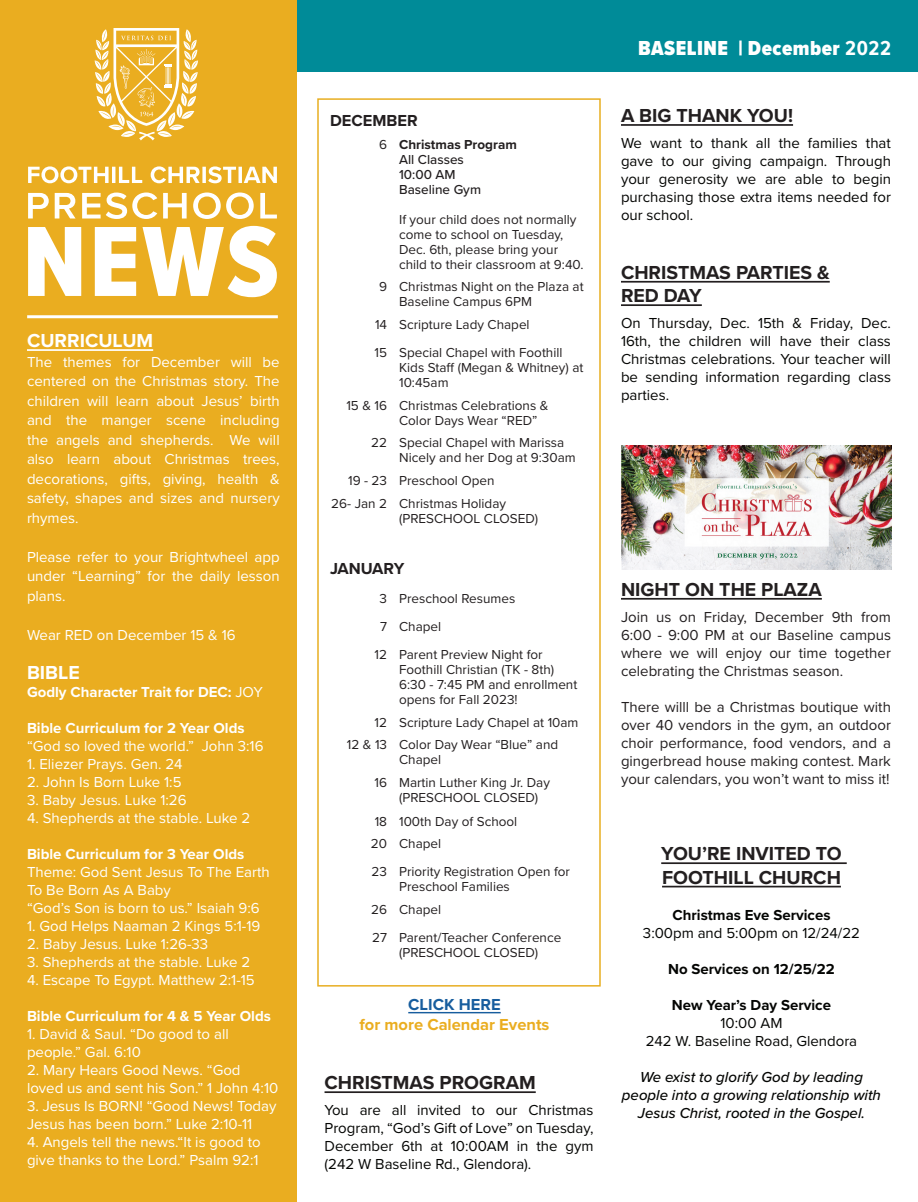
<style>
.page{position:relative;width:918px;height:1202px;background:#fff}
.page>*{position:absolute;margin:0;border:0;box-sizing:border-box;transform-origin:0 0}
.t1{font:900 21px "Proxima Nova Cond";letter-spacing:.025em;color:#fff}
.t2{font:700 19.5px/23.4px "Proxima Nova";color:#231f20}
.t3{font:700 19.5px "Proxima Nova";color:#fff}
.t4{font:700 16.5px "Proxima Nova";color:#eaad20}
.t5{font:700 16.5px "Proxima Nova";color:#231f20}
.t6{font:700 16.5px "Proxima Nova";color:#175d9e}
.t7{font:15px/19.5px "Proxima Nova";color:#fff}
.t8{font:15px/18px "Proxima Nova";color:#040503;text-align:justify}
.t9{font:15px/18px "Proxima Nova";color:#231f20;text-align:justify}
.t10{font:700 15px "Proxima Nova";color:#fff}
.t11{font:italic 500 15px/18px "Proxima Nova";color:#040503;text-align:center}
.t12{font:700 15px "Proxima Nova";color:#040503}
.t13{font:13.5px/15px "Proxima Nova";color:#231f20}
.t14{font:500 13.5px/15px "Proxima Nova";color:#231f20}
.s1{font-weight:400}
.s2{font-weight:700}
</style>
<div class="page">
<div style="left:297px;top:0;width:621px;height:72px;background:#008b98"></div>
<div style="left:0;top:0;width:297px;height:1202px;background:#eaad20"></div>
<hr style="left:27px;top:349px;width:126px;height:2px;background:#fff">
<svg style="left:95px;top:28px;width:103px;height:112px"></svg>
<svg style="left:28px;top:192px;width:249px;height:27px"></svg>
<svg style="left:28px;top:166px;width:249px;height:17px"></svg>
<svg style="left:28px;top:226px;width:249px;height:71px"></svg>
<hr style="left:27px;top:315px;width:251px;height:3px;background:#fff">
<div style="left:317px;top:98px;width:284px;height:888px;border:2px solid #e8ae21"></div>
<hr style="left:621px;top:281px;width:209px;height:1px;background:#231f20">
<hr style="left:621px;top:304px;width:81px;height:2px;background:#231f20">
<hr style="left:325px;top:1091px;width:211px;height:2px;background:#231f20">
<hr style="left:621px;top:124px;width:172px;height:2px;background:#231f20">
<hr style="left:408px;top:1012px;width:93px;height:1px;background:#175d9e">
<hr style="left:621px;top:598px;width:201px;height:1px;background:#231f20">
<img style="left:621px;top:445px;width:270px;height:124px">
<hr style="left:661px;top:862px;width:186px;height:2px;background:#231f20">
<hr style="left:662px;top:885px;width:179px;height:2px;background:#231f20">
<h2 class="t3" style="left:27px;top:326px;width:128px">CURRICULUM</h2>
<p class="t7" style="left:27px;top:351px;width:254px;text-align:justify">The themes for December will be centered on the Christmas story. The children will learn about Jesus’ birth and the manger scene including the angels and shepherds. We will also learn about Christmas trees, decorations, gifts, giving, health &amp; safety, shapes and sizes and nursery rhymes.</p>
<p class="t7" style="left:27px;top:546px;width:254px;text-align:justify">Please refer to your Brightwheel app under “Learning” for the daily lesson plans.</p>
<p class="t7" style="left:27px;top:624px;width:210px">Wear RED on December 15 &amp; 16</p>
<h2 class="t3" style="left:27px;top:658px;width:54px">BIBLE</h2>
<p class="t10" style="left:27px;top:680px;width:237px">Godly Character Trait for DEC: <span class="s1">JOY</span></p>
<p class="t10" style="left:27px;top:716px;width:219px">Bible Curriculum for 2 Year Olds</p>
<p class="t7" style="left:27px;top:735px;width:238px">“God so loved the world.” John 3:16</p>
<p class="t7" style="left:27px;top:753px;width:157px">1. Eliezer Prays. Gen. 24</p>
<p class="t7" style="left:27px;top:771px;width:156px">2. John Is Born Luke 1:5</p>
<p class="t7" style="left:27px;top:789px;width:161px">3. Baby Jesus. Luke 1:26</p>
<p class="t7" style="left:27px;top:807px;width:225px">4. Shepherds at the stable. Luke 2</p>
<p class="t10" style="left:27px;top:842px;width:219px">Bible Curriculum for 3 Year Olds</p>
<p class="t7" style="left:27px;top:862px;width:244px;line-height:18px">Theme: God Sent Jesus To The Earth<br>To Be Born As A Baby<br>“God’s Son is born to us.” Isaiah 9:6</p>
<p class="t7" style="left:27px;top:915px;width:235px">1. God Helps Naaman 2 Kings 5:1-19</p>
<p class="t7" style="left:27px;top:933px;width:183px">2. Baby Jesus. Luke 1:26-33</p>
<p class="t7" style="left:27px;top:951px;width:225px">3. Shepherds at the stable. Luke 2</p>
<p class="t7" style="left:27px;top:969px;width:229px">4. Escape To Egypt. Matthew 2:1-15</p>
<p class="t10" style="left:27px;top:1004px;width:246px">Bible Curriculum for 4 &amp; 5 Year Olds</p>
<p class="t7" style="left:27px;top:1024px;width:203px;line-height:18px">1. David &amp; Saul. “Do good to all people.” Gal. 6:10</p>
<p class="t7" style="left:27px;top:1060px;width:253px;line-height:18px">2. Mary Hears Good News. “God loved us and sent his Son.” 1 John 4:10</p>
<p class="t7" style="left:27px;top:1096px;width:251px;line-height:18px">3. Jesus Is BORN! “Good News! Today<br>Jesus has been born.” Luke 2:10-11</p>
<p class="t7" style="left:27px;top:1132px;width:235px;line-height:18px">4. Angels tell the news.“It is good to give thanks to the Lord.” Psalm 92:1</p>
<p class="t5" style="left:330px;top:108px;width:89px">DECEMBER</p>
<p class="t14" style="left:399px;top:136px;width:119px;text-indent:-20px"><span class="s1">6</span> <span class="s2">Christmas Program<br></span>All Classes<br>10:00 AM<br>Baseline Gym</p>
<p class="t13" style="left:399px;top:211px;width:186px">If your child does not normally come to school on Tuesday,<br>Dec. 6th, please bring your child to their classroom at 9:40.</p>
<p class="t13" style="left:399px;top:279px;width:186px;text-indent:-20px">9 Christmas Night on the Plaza at<br>Baseline Campus 6PM</p>
<p class="t13" style="left:375px;top:310px;width:189px;line-height:27.9px">14 Scripture Lady Chapel<br>15 Special Chapel with Foothill</p>
<p class="t13" style="left:399px;top:359px;width:186px">Kids Staff (Megan &amp; Whitney) at<br>10:45am</p>
<p class="t13" style="left:399px;top:397px;width:151px;text-indent:-53px">15 &amp; 16 Christmas Celebrations &amp;<br>Color Days Wear “RED”</p>
<p class="t13" style="left:399px;top:434px;width:178px;text-indent:-28px">22 Special Chapel with Marissa<br>Nicely and her Dog at 9:30am</p>
<p class="t13" style="left:331px;top:468px;width:176px;line-height:22.6px;text-align:center">19 - 23 Preschool Open<br>26- Jan 2 Christmas Holiday</p>
<p class="t13" style="left:399px;top:510px;width:141px">(PRESCHOOL CLOSED)</p>
<p class="t5" style="left:330px;top:556px;width:76px">JANUARY</p>
<p class="t13" style="left:380px;top:590px;width:137px">3 Preschool Resumes</p>
<p class="t13" style="left:380px;top:618px;width:63px">7 Chapel</p>
<p class="t13" style="left:375px;top:646px;width:170px">12 Parent Preview Night for</p>
<p class="t13" style="left:399px;top:661px;width:180px">Foothill Christian (TK - 8th)<br>6:30 - 7:45 PM and enrollment opens for Fall 2023!</p>
<p class="t13" style="left:347px;top:710px;width:233px;line-height:22.6px;text-indent:28px">12 Scripture Lady Chapel at 10am<br>12 &amp; 13 Color Day Wear “Blue” and</p>
<p class="t13" style="left:375px;top:748px;width:177px;line-height:22.6px;text-indent:25px">Chapel<br>16 Martin Luther King Jr. Day</p>
<p class="t13" style="left:371px;top:785px;width:169px;line-height:23.1px;text-indent:28px">(PRESCHOOL CLOSED)<br>18 100th Day of School<br>20 Chapel</p>
<p class="t13" style="left:399px;top:863px;width:172px;text-indent:-27px">23 Priority Registration Open for<br>Preschool Families</p>
<p class="t13" style="left:371px;top:894px;width:192px;line-height:27.9px">26 Chapel<br>27 Parent/Teacher Conference</p>
<p class="t13" style="left:399px;top:944px;width:141px">(PRESCHOOL CLOSED)</p>
<p class="t6" style="left:408px;top:992px;width:94px">CLICK HERE</p>
<p class="t4" style="left:360px;top:1012px;width:191px">for more Calendar Events</p>
<h2 class="t2" style="left:325px;top:1070px;width:213px">CHRISTMAS PROGRAM</h2>
<p class="t8" style="left:325px;top:1100px;width:270px">You are all invited to our Christmas Program, “God’s Gift of Love” on Tuesday, December 6th at 10:00AM in the gym (242 W Baseline Rd., Glendora).</p>
<h1 class="t1" style="left:638px;top:33px;width:254px">BASELINE | December <span class="s2">2022</span></h1>
<h2 class="t2" style="left:621px;top:104px;width:174px">A BIG THANK YOU!</h2>
<p class="t8" style="left:621px;top:133px;width:271px">We want to thank all the families that gave to our giving campaign. Through your generosity we are able to begin purchasing those extra items needed for our school.</p>
<h2 class="t2" style="left:621px;top:260px;width:210px">CHRISTMAS PARTIES &amp;<br>RED DAY</h2>
<p class="t8" style="left:621px;top:313px;width:272px">On Thursday, Dec. 15th &amp; Friday, Dec.<br>16th, the children will have their class Christmas celebrations. Your teacher will be sending information regarding class parties.</p>
<h2 class="t2" style="left:621px;top:577px;width:202px">NIGHT ON THE PLAZA</h2>
<p class="t9" style="left:621px;top:607px;width:271px">Join us on Friday, December 9th from 6:00 - 9:00 PM at our Baseline campus where we will enjoy our time together celebrating the Christmas season.</p>
<p class="t9" style="left:621px;top:697px;width:272px">There willl be a Christmas boutique with over 40 vendors in the gym, an outdoor choir performance, food vendors, and a gingerbread house making contest. Mark your calendars, you won’t want to miss it!</p>
<h2 class="t2" style="left:661px;top:841px;width:182px">YOU’RE INVITED TO<br>FOOTHILL CHURCH</h2>
<p class="t12" style="left:672px;top:903px;width:160px">Christmas Eve Services</p>
<p class="t8" style="left:643px;top:923px;width:219px">3:00pm and 5:00pm on 12/24/22</p>
<p class="t12" style="left:668px;top:957px;width:168px">No Services on 12/25/22</p>
<p class="t12" style="left:672px;top:993px;width:161px">New Year’s Day Service</p>
<p class="t8" style="left:646px;top:1013px;width:213px;text-align:center">10:00 AM<br>242 W. Baseline Road, Glendora</p>
<p class="t11" style="left:622px;top:1067px;width:261px">We exist to glorify God by leading people into a growing relationship with<br>Jesus Christ, rooted in the Gospel.</p>
</div>
